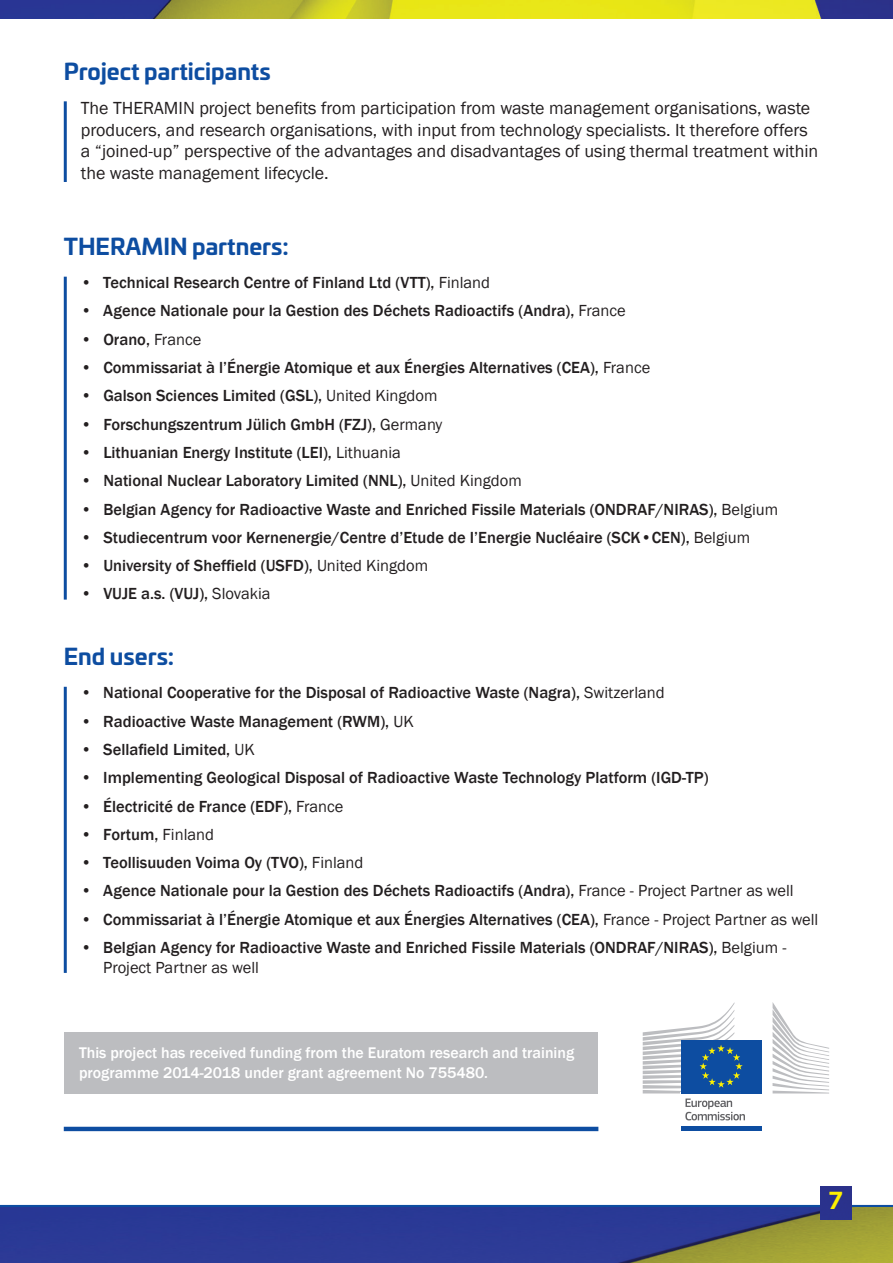
<style>
.page{position:relative;width:893px;height:1263px;background:#fff}
.page>*{position:absolute;margin:0;border:0;box-sizing:border-box;transform-origin:0 0}
.t1{font:700 22.35px "Univia Pro";color:#0d4da1}
.t2{font:700 22.35px "Univia Pro";color:#fff101}
.t3{font:18px/21.6px "Franklin Gothic";color:#231f20}
.t4{font:500 16.5px/19.8px "Franklin Gothic";color:#231f20}
.t5{font:500 15.9px/19.4px "Franklin Gothic";color:#fff}
.s1{font-weight:400}
</style>
<div class="page">
<hr style="left:0;top:1205px;width:893px;height:3px;background:#0d4da1">
<img style="left:0;top:1208px;width:893px;height:55px">
<img style="left:821px;top:1187px;width:30px;height:32px">
<img style="left:0;top:0;width:893px;height:18px">
<hr style="left:64px;top:101px;width:3px;height:81px;background:#0d4da1">
<hr style="left:64px;top:687px;width:3px;height:286px;background:#0d4da1">
<hr style="left:64px;top:277px;width:3px;height:323px;background:#0d4da1">
<hr style="left:64px;top:1127px;width:534px;height:4px;background:#0d4da1">
<div style="left:681px;top:1040px;width:80px;height:53px;background:#0d4da1"></div>
<div style="left:681px;top:1126px;width:80px;height:5px;background:#0d4da1"></div>
<svg style="left:772px;top:1002px;width:57px;height:91px"></svg>
<svg style="left:643px;top:1002px;width:102px;height:118px"></svg>
<div style="left:64px;top:1032px;width:534px;height:61px;background:#bcbdc0"></div>
<h1 class="t1" style="left:64px;top:53px;width:208px">Project participants</h1>
<p class="t3" style="left:81px;top:98px;width:739px">The THERAMIN project benefits from participation from waste management organisations, waste producers, and research organisations, with input from technology specialists. It therefore offers a “joined-up” perspective of the advantages and disadvantages of using thermal treatment within the waste management lifecycle.</p>
<h1 class="t1" style="left:64px;top:229px;width:227px">THERAMIN partners:</h1>
<p class="t4" style="left:81px;top:273px;width:411px">• Technical Research Centre of Finland Ltd (VTT), <span class="s1">Finland</span></p>
<p class="t4" style="left:81px;top:301px;width:546px">• Agence Nationale pour la Gestion des Déchets Radioactifs (Andra), <span class="s1">France</span></p>
<p class="t4" style="left:81px;top:329px;width:122px">• Orano, <span class="s1">France</span></p>
<p class="t4" style="left:81px;top:358px;width:571px">• Commissariat à l’Énergie Atomique et aux Énergies Alternatives (CEA), <span class="s1">France</span></p>
<p class="t4" style="left:81px;top:386px;width:358px">• Galson Sciences Limited (GSL), <span class="s1">United Kingdom</span></p>
<p class="t4" style="left:81px;top:414px;width:363px">• Forschungszentrum Jülich GmbH (FZJ), <span class="s1">Germany</span></p>
<p class="t4" style="left:81px;top:443px;width:322px">• Lithuanian Energy Institute (LEI), <span class="s1">Lithuania</span></p>
<p class="t4" style="left:81px;top:471px;width:442px">• National Nuclear Laboratory Limited (NNL), <span class="s1">United Kingdom</span></p>
<p class="t4" style="left:81px;top:499px;width:699px">• Belgian Agency for Radioactive Waste and Enriched Fissile Materials (ONDRAF/NIRAS), <span class="s1">Belgium</span></p>
<p class="t4" style="left:81px;top:528px;width:671px">• Studiecentrum voor Kernenergie/Centre d’Etude de I’Energie Nucléaire (SCK•CEN), <span class="s1">Belgium</span></p>
<p class="t4" style="left:81px;top:556px;width:349px">• University of Sheffield (USFD), <span class="s1">United Kingdom</span></p>
<p class="t4" style="left:81px;top:584px;width:191px">• VUJE a.s. (VUJ), <span class="s1">Slovakia</span></p>
<h1 class="t1" style="left:64px;top:639px;width:112px">End users:</h1>
<p class="t4" style="left:81px;top:683px;width:585px">• National Cooperative for the Disposal of Radioactive Waste (Nagra), <span class="s1">Switzerland</span></p>
<p class="t4" style="left:81px;top:711px;width:334px">• Radioactive Waste Management (RWM), <span class="s1">UK</span></p>
<p class="t4" style="left:81px;top:740px;width:175px">• Sellafield Limited, <span class="s1">UK</span></p>
<p class="t4" style="left:81px;top:768px;width:629px">• Implementing Geological Disposal of Radioactive Waste Technology Platform (IGD-TP)</p>
<p class="t4" style="left:81px;top:796px;width:264px">• Électricité de France (EDF), <span class="s1">France</span></p>
<p class="t4" style="left:81px;top:825px;width:135px">• Fortum, <span class="s1">Finland</span></p>
<p class="t4" style="left:81px;top:853px;width:284px">• Teollisuuden Voima Oy (TVO), <span class="s1">Finland</span></p>
<p class="t4" style="left:81px;top:881px;width:714px">• Agence Nationale pour la Gestion des Déchets Radioactifs (Andra), <span class="s1">France - Project Partner as well</span></p>
<p class="t4" style="left:81px;top:909px;width:739px">• Commissariat à l’Énergie Atomique et aux Énergies Alternatives (CEA), <span class="s1">France - Project Partner as well</span></p>
<p class="t4" style="left:103px;top:938px;width:685px;text-indent:-23px">• Belgian Agency for Radioactive Waste and Enriched Fissile Materials (ONDRAF/NIRAS), <span class="s1">Belgium -<br>Project Partner as well</span></p>
<p class="t5" style="left:79px;top:1043px;width:497px">This project has received funding from the Euratom research and training programme 2014-2018 under grant agreement No 755480.</p>
<h1 class="t2" style="left:829px;top:1183px;width:15px">7</h1>
</div>
